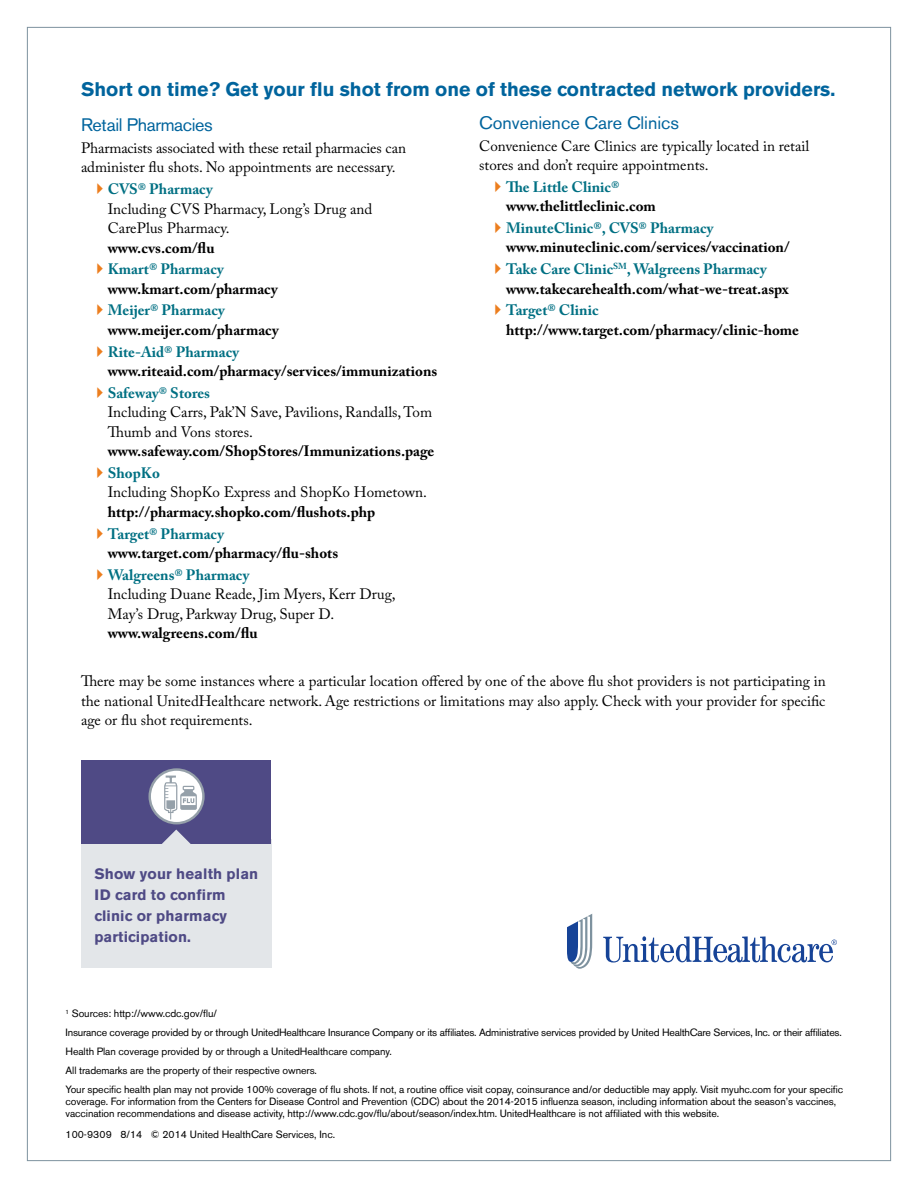
<style>
.page{position:relative;width:918px;height:1188px;background:#fff}
.page>*{position:absolute;margin:0;border:0;box-sizing:border-box;transform-origin:0 0}
.t1{font:700 19.5px "Akzidenz Grotesk BE";color:#00649d}
.t2{font:18px "Akzidenz Grotesk BE";color:#00649d}
.t3{font:18px "Akzidenz Grotesk BE";letter-spacing:-.02em;color:#00649d}
.t4{font:15px/19.5px "Adobe Caslon Pro";color:#000}
.t5{font:700 15px/21.6px "Adobe Caslon Pro";color:#000}
.t6{font:700 15px "Adobe Caslon Pro";color:#007083}
.t7{font:700 15px/21px "Akzidenz Grotesk BE";letter-spacing:.01em;color:#4f4a85}
.t8{font:10.5px/18.8px "Akzidenz Grotesk BE";letter-spacing:-.01em;color:#000}
.s1{color:#007083}
</style>
<div class="page">
<svg style="left:603px;top:936px;width:234px;height:27px"></svg>
<svg style="left:567px;top:914px;width:25px;height:55px"></svg>
<div style="left:81px;top:839px;width:190px;height:129px;background:#e3e6e9"></div>
<div style="left:81px;top:760px;width:190px;height:84px;background:#4f4a85"></div>
<svg style="left:162px;top:830px;width:29px;height:14px"></svg>
<svg style="left:148px;top:768px;width:57px;height:56px"></svg>
<h1 class="t1" style="left:81px;top:78px;width:756px">Short on time? Get your flu shot from one of these contracted network providers.</h1>
<h2 class="t3" style="left:81px;top:114px;width:133px">Retail Pharmacies</h2>
<h3 class="t4" style="left:81px;top:138px;width:327px">Pharmacists associated with these retail pharmacies can administer flu shots. No appointments are necessary.</h3>
<h3 class="t6" style="left:108px;top:180px;width:106px">CVS® Pharmacy</h3>
<h3 class="t4" style="left:108px;top:199px;width:266px">Including CVS Pharmacy, Long’s Drug and<br>CarePlus Pharmacy.</h3>
<h3 class="t5" style="left:108px;top:237px;width:108px">www.cvs.com/flu</h3>
<h3 class="t6" style="left:108px;top:260px;width:118px">Kmart® Pharmacy</h3>
<h3 class="t5" style="left:108px;top:278px;width:172px">www.kmart.com/pharmacy</h3>
<h3 class="t6" style="left:108px;top:301px;width:119px">Meijer® Pharmacy</h3>
<h3 class="t5" style="left:108px;top:319px;width:172px">www.meijer.com/pharmacy</h3>
<h3 class="t6" style="left:108px;top:343px;width:133px">Rite-Aid® Pharmacy</h3>
<h3 class="t5" style="left:108px;top:360px;width:331px">www.riteaid.com/pharmacy/services/immunizations</h3>
<h3 class="t6" style="left:108px;top:384px;width:104px">Safeway® Stores</h3>
<h3 class="t4" style="left:108px;top:402px;width:326px">Including Carrs, Pak’N Save, Pavilions, Randalls, Tom<br>Thumb and Vons stores.</h3>
<h3 class="t5" style="left:108px;top:440px;width:328px">www.safeway.com/ShopStores/Immunizations.page</h3>
<h3 class="t6" style="left:108px;top:464px;width:54px">ShopKo</h3>
<h3 class="t4" style="left:108px;top:482px;width:321px">Including ShopKo Express and ShopKo Hometown.</h3>
<h3 class="t5" style="left:108px;top:501px;width:269px">http://pharmacy.shopko.com/flushots.php</h3>
<h3 class="t6" style="left:108px;top:525px;width:118px">Target® Pharmacy</h3>
<h3 class="t5" style="left:108px;top:542px;width:232px">www.target.com/pharmacy/flu-shots</h3>
<h3 class="t6" style="left:108px;top:566px;width:143px">Walgreens® Pharmacy</h3>
<h3 class="t4" style="left:108px;top:584px;width:289px">Including Duane Reade, Jim Myers, Kerr Drug,<br>May’s Drug, Parkway Drug, Super D.</h3>
<h3 class="t5" style="left:108px;top:622px;width:151px">www.walgreens.com/flu</h3>
<h2 class="t2" style="left:479px;top:112px;width:201px">Convenience Care Clinics</h2>
<h3 class="t4" style="left:479px;top:136px;width:332px">Convenience Care Clinics are typically located in retail stores and don’t require appointments.</h3>
<h3 class="t6" style="left:506px;top:178px;width:115px">The Little Clinic®</h3>
<h3 class="t5" style="left:506px;top:195px;width:151px">www.thelittleclinic.com</h3>
<h3 class="t6" style="left:506px;top:219px;width:209px">MinuteClinic®, CVS® Pharmacy</h3>
<h3 class="t5" style="left:506px;top:237px;width:285px">www.minuteclinic.com/services/vaccination/<br><span class="s1">Take Care Clinic</span><sup>SM</sup><span class="s1">, Walgreens Pharmacy</span></h3>
<h3 class="t5" style="left:506px;top:278px;width:284px">www.takecarehealth.com/what-we-treat.aspx</h3>
<h3 class="t6" style="left:506px;top:301px;width:94px">Target® Clinic</h3>
<h3 class="t5" style="left:506px;top:319px;width:295px">http://www.target.com/pharmacy/clinic-home</h3>
<p class="t4" style="left:81px;top:671px;width:746px;text-align:justify">There may be some instances where a particular location offered by one of the above flu shot providers is not participating in the national UnitedHealthcare network. Age restrictions or limitations may also apply. Check with your provider for specific age or flu shot requirements.</p>
<h3 class="t7" style="left:94px;top:864px;width:165px">Show your health plan<br>ID card to confirm clinic or pharmacy participation.</h3>
<p class="t8" style="left:66px;top:1004px;width:779px"><sup>1</sup> Sources: http://www.cdc.gov/flu/<br>Insurance coverage provided by or through UnitedHealthcare Insurance Company or its affiliates. Administrative services provided by United HealthCare Services, Inc. or their affiliates.<br>Health Plan coverage provided by or through a UnitedHealthcare company.<br>All trademarks are the property of their respective owners.<br>Your specific health plan may not provide 100% coverage of flu shots. If not, a routine office visit copay, coinsurance and/or deductible may apply. Visit myuhc.com for your specific</p>
<p class="t8" style="left:66px;top:1095px;width:772px;line-height:12px">coverage. For information from the Centers for Disease Control and Prevention (CDC) about the 2014-2015 influenza season, including information about the season’s vaccines, vaccination recommendations and disease activity, http://www.cdc.gov/flu/about/season/index.htm. UnitedHealthcare is not affiliated with this website.</p>
<p class="t8" style="left:66px;top:1125px;width:271px">100-9309 8/14 © 2014 United HealthCare Services, Inc.</p>
</div>
